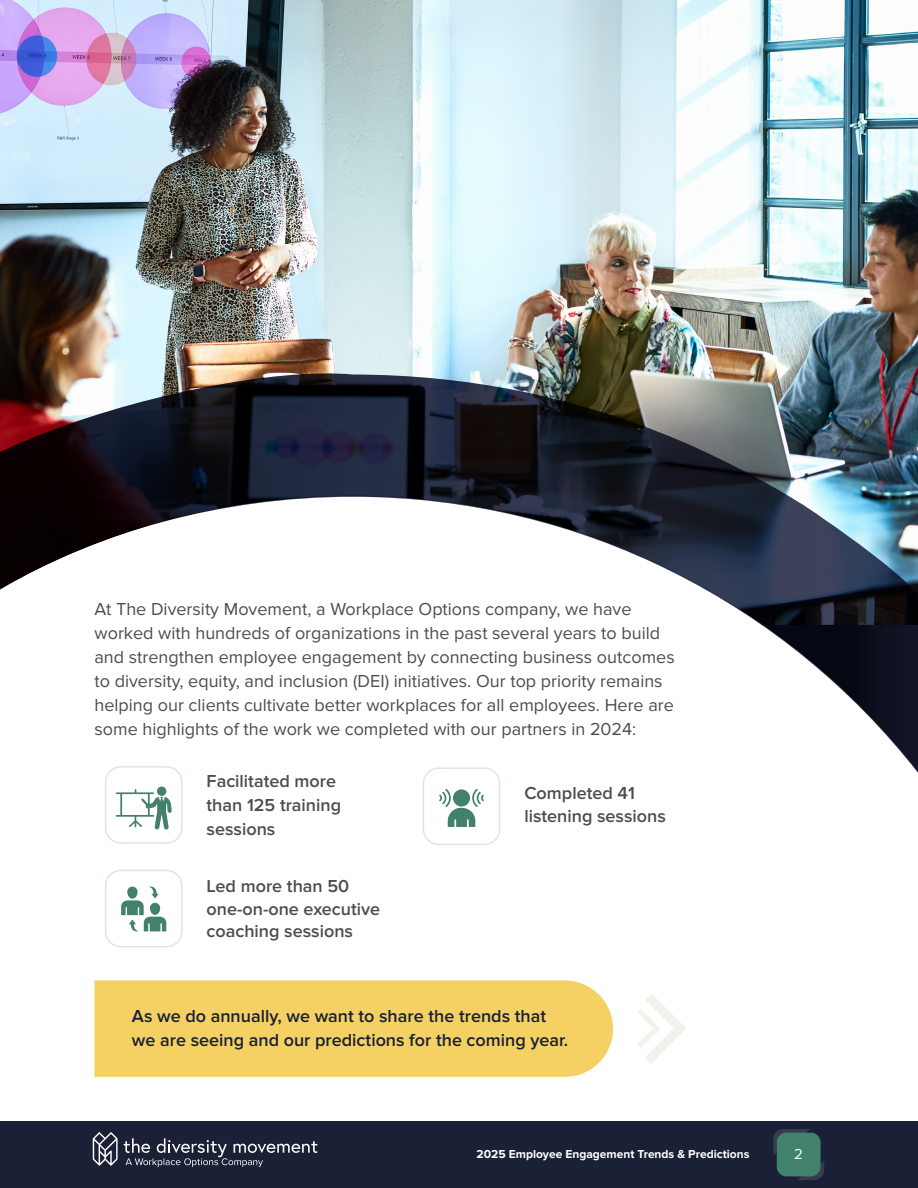
<style>
.page{position:relative;width:918px;height:1188px;background:#fff}
.page>*{position:absolute;margin:0;border:0;box-sizing:border-box;transform-origin:0 0}
.t1{font:18px/24px "Proxima Nova";color:#4d4d4f}
.t2{font:600 18px/22.5px "Proxima Nova";color:#4d4d4f}
.t3{font:600 18px/24px "Proxima Nova";color:#1a2036}
.t4{font:15px "Proxima Nova";color:#fff}
.t5{font:700 12px "Proxima Nova";color:#fff}
</style>
<div class="page">
<div style="left:94px;top:980px;width:519px;height:97px;background:#f5d163"></div>
<div style="left:105px;top:766px;width:78px;height:78px;border:2px solid #dee6e4;border-radius:15px"></div>
<div style="left:105px;top:870px;width:78px;height:77px;border:2px solid #dee6e4;border-radius:15px"></div>
<div style="left:423px;top:767px;width:77px;height:78px;border:2px solid #dee6e4;border-radius:15px"></div>
<svg style="left:116px;top:789px;width:56px;height:41px"></svg>
<div style="left:157px;top:786px;width:9px;height:10px;background:#42816c;border-radius:50%"></div>
<img style="left:0;top:0;width:918px;height:367px">
<svg style="left:0;top:367px;width:918px;height:406px"></svg>
<svg style="left:637px;top:994px;width:49px;height:69px"></svg>
<svg style="left:439px;top:789px;width:45px;height:38px"></svg>
<svg style="left:121px;top:886px;width:45px;height:46px"></svg>
<div style="left:0;top:1121px;width:918px;height:67px;background:#1a2036"></div>
<svg style="left:773px;top:1129px;width:51px;height:51px"></svg>
<div style="left:777px;top:1133px;width:44px;height:43px;background:#42816c;border-radius:10px"></div>
<svg style="left:124px;top:1138px;width:194px;height:29px"></svg>
<svg style="left:93px;top:1132px;width:25px;height:34px"></svg>
<p class="t1" style="left:94px;top:597px;width:582px">At The Diversity Movement, a Workplace Options company, we have worked with hundreds of organizations in the past several years to build and strengthen employee engagement by connecting business outcomes to diversity, equity, and inclusion (DEI) initiatives. Our top priority remains helping our clients cultivate better workplaces for all employees. Here are some highlights of the work we completed with our partners in 2024:</p>
<p class="t2" style="left:207px;top:769px;width:136px;line-height:24px">Facilitated more than 125 training sessions</p>
<p class="t2" style="left:524px;top:783px;width:143px">Completed 41 listening sessions</p>
<p class="t2" style="left:207px;top:875px;width:175px">Led more than 50 one-on-one executive coaching sessions</p>
<p class="t3" style="left:132px;top:1004px;width:438px">As we do annually, we want to share the trends that we are seeing and our predictions for the coming year.</p>
<p class="t5" style="left:477px;top:1147px;width:274px">2025 Employee Engagement Trends &amp; Predictions</p>
<p class="t4" style="left:794px;top:1145px;width:10px">2</p>
</div>
